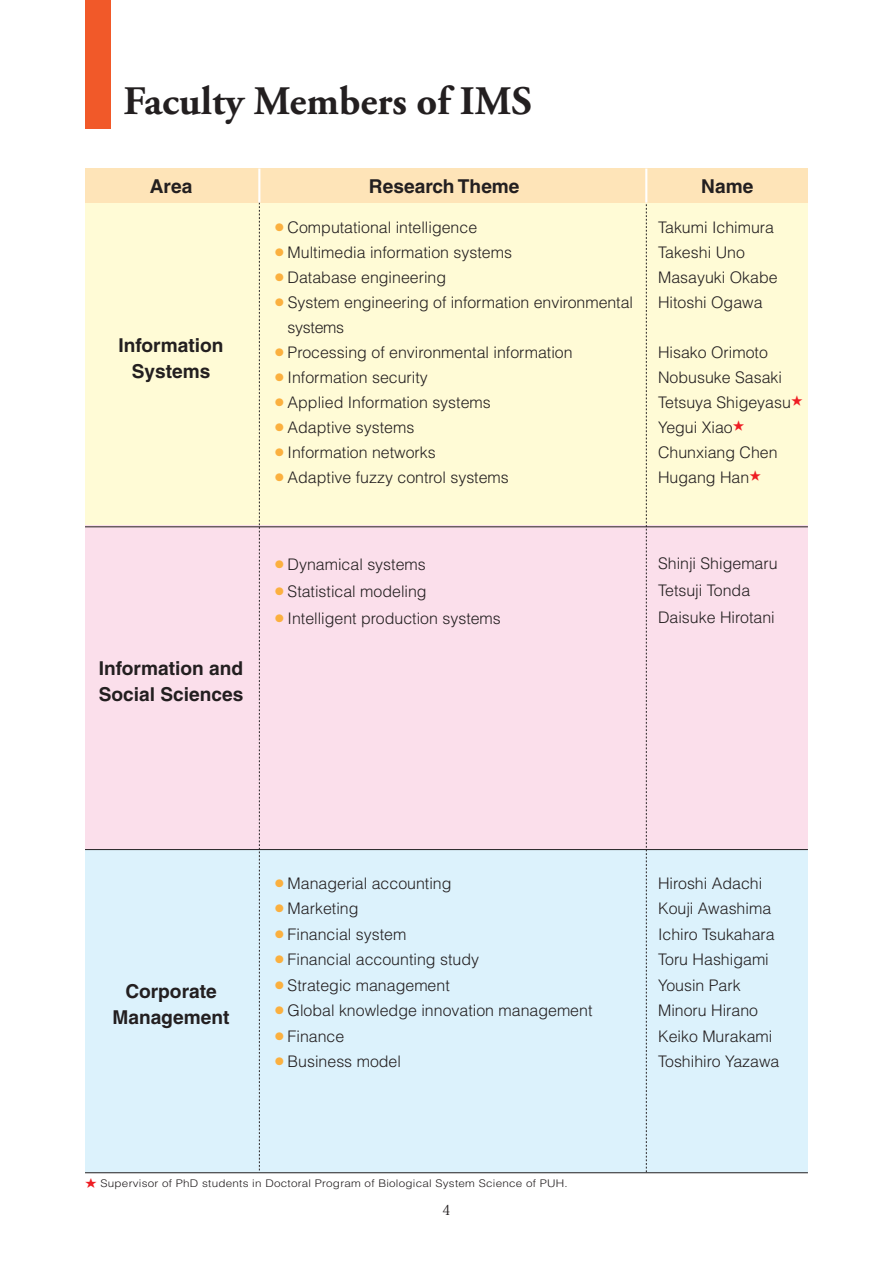
<style>
.page{position:relative;width:893px;height:1263px;background:#fff}
.page>*{position:absolute;margin:0;border:0;box-sizing:border-box;transform-origin:0 0}
.t1{font:700 40.35px "Adobe Garamond Pro";color:#231f20}
.t2{font:700 19.2px/26.2px "Helvetica";color:#231f20;text-align:center}
.t3{font:300 15.9px/25.5px "Helvetica";color:#231f20}
.t4{font:13.8px "Koz Min Pro";color:#231f20}
.t5{font:300 10.5px "Helvetica";letter-spacing:.02em;color:#231f20;scale:1.11 1}
.s1{color:#fbb03f}
.s2{font-family:"Ryumin Pro";color:#ee1d23}
</style>
<div class="page">
<div style="left:85px;top:0;width:26px;height:129px;background:#f15929"></div>
<div style="left:85px;top:203px;width:723px;height:323px;background:#fffbd6"></div>
<div style="left:85px;top:526px;width:723px;height:323px;background:#fbdfeb"></div>
<div style="left:85px;top:849px;width:723px;height:323px;background:#dcf2fc"></div>
<div style="left:259px;top:169px;width:387px;height:34px;background:#fee4b8"></div>
<div style="left:646px;top:169px;width:162px;height:34px;background:#fee4b8"></div>
<div style="left:85px;top:169px;width:174px;height:34px;background:#fee4b8"></div>
<svg style="left:646px;top:204px;width:1px;height:968px"></svg>
<svg style="left:259px;top:203px;width:1px;height:968px"></svg>
<hr style="left:645px;top:169px;width:2px;height:34px;background:#fff">
<hr style="left:258px;top:169px;width:2px;height:34px;background:#fff">
<hr style="left:85px;top:526px;width:723px;height:1px;background:#231f20">
<hr style="left:85px;top:849px;width:723px;height:1px;background:#231f20">
<hr style="left:85px;top:1172px;width:723px;height:1px;background:#231f20">
<h1 class="t1" style="left:123px;top:77px;width:410px">Faculty Members of IMS</h1>
<p class="t2" style="left:150px;top:173px;width:44px">Area</p>
<p class="t2" style="left:119px;top:332px;width:106px">Information<br>Systems</p>
<p class="t2" style="left:99px;top:655px;width:146px;text-align:left">Information and<br>Social Sciences</p>
<p class="t2" style="left:369px;top:173px;width:152px">Research Theme</p>
<p class="t2" style="left:701px;top:173px;width:54px">Name</p>
<p class="t3" style="left:272px;top:214px;width:207px"><span class="s1">○</span>Computational intelligence</p>
<p class="t3" style="left:272px;top:239px;width:242px"><span class="s1">○</span>Multimedia information systems</p>
<p class="t3" style="left:272px;top:264px;width:176px"><span class="s1">○</span>Database engineering</p>
<p class="t3" style="left:288px;top:290px;width:347px;line-height:24.6px;text-indent:-16px"><span class="s1">○</span>System engineering of information environmental systems</p>
<p class="t3" style="left:272px;top:339px;width:302px"><span class="s1">○</span>Processing of environmental information</p>
<p class="t3" style="left:272px;top:364px;width:158px"><span class="s1">○</span>Information security</p>
<p class="t3" style="left:272px;top:389px;width:221px"><span class="s1">○</span>Applied Information systems</p>
<p class="t3" style="left:272px;top:414px;width:144px"><span class="s1">○</span>Adaptive systems</p>
<p class="t3" style="left:272px;top:439px;width:166px"><span class="s1">○</span>Information networks</p>
<p class="t3" style="left:272px;top:464px;width:239px"><span class="s1">○</span>Adaptive fuzzy control systems</p>
<p class="t3" style="left:658px;top:214px;width:121px;line-height:25px">Takumi Ichimura<br>Takeshi Uno<br>Masayuki Okabe<br>Hitoshi Ogawa</p>
<p class="t3" style="left:658px;top:339px;width:146px;line-height:24.9px">Hisako Orimoto<br>Nobusuke Sasaki<br>Tetsuya Shigeyasu<sup>★<br></sup>Yegui Xiao<sup>★<br></sup>Chunxiang Chen<br>Hugang Han<sup>★</sup></p>
<p class="t3" style="left:272px;top:551px;width:156px"><span class="s1">○</span>Dynamical systems</p>
<p class="t3" style="left:272px;top:578px;width:157px"><span class="s1">○</span>Statistical modeling</p>
<p class="t3" style="left:272px;top:605px;width:231px"><span class="s1">○</span>Intelligent production systems</p>
<p class="t3" style="left:658px;top:549px;width:121px;line-height:27.2px">Shinji Shigemaru<br>Tetsuji Tonda<br>Daisuke Hirotani</p>
<p class="t2" style="left:113px;top:978px;width:118px">Corporate<br>Management</p>
<p class="t3" style="left:272px;top:870px;width:181px"><span class="s1">○</span>Managerial accounting</p>
<p class="t3" style="left:272px;top:895px;width:88px"><span class="s1">○</span>Marketing</p>
<p class="t3" style="left:272px;top:921px;width:136px"><span class="s1">○</span>Financial system</p>
<p class="t3" style="left:272px;top:946px;width:209px"><span class="s1">○</span>Financial accounting study</p>
<p class="t3" style="left:272px;top:972px;width:180px"><span class="s1">○</span>Strategic management</p>
<p class="t3" style="left:272px;top:997px;width:322px"><span class="s1">○</span>Global knowledge innovation management</p>
<p class="t3" style="left:272px;top:1023px;width:74px"><span class="s1">○</span>Finance</p>
<p class="t3" style="left:272px;top:1049px;width:131px"><span class="s1">○</span>Business model</p>
<p class="t3" style="left:658px;top:870px;width:123px">Hiroshi Adachi<br>Kouji Awashima<br>Ichiro Tsukahara<br>Toru Hashigami<br>Yousin Park<br>Minoru Hirano<br>Keiko Murakami<br>Toshihiro Yazawa</p>
<p class="t5" style="left:85px;top:1177px;width:436px"><span class="s2">★</span> Supervisor of PhD students in Doctoral Program of Biological System Science of PUH.</p>
<p class="t4" style="left:442px;top:1200px;width:10px">4</p>
</div>
